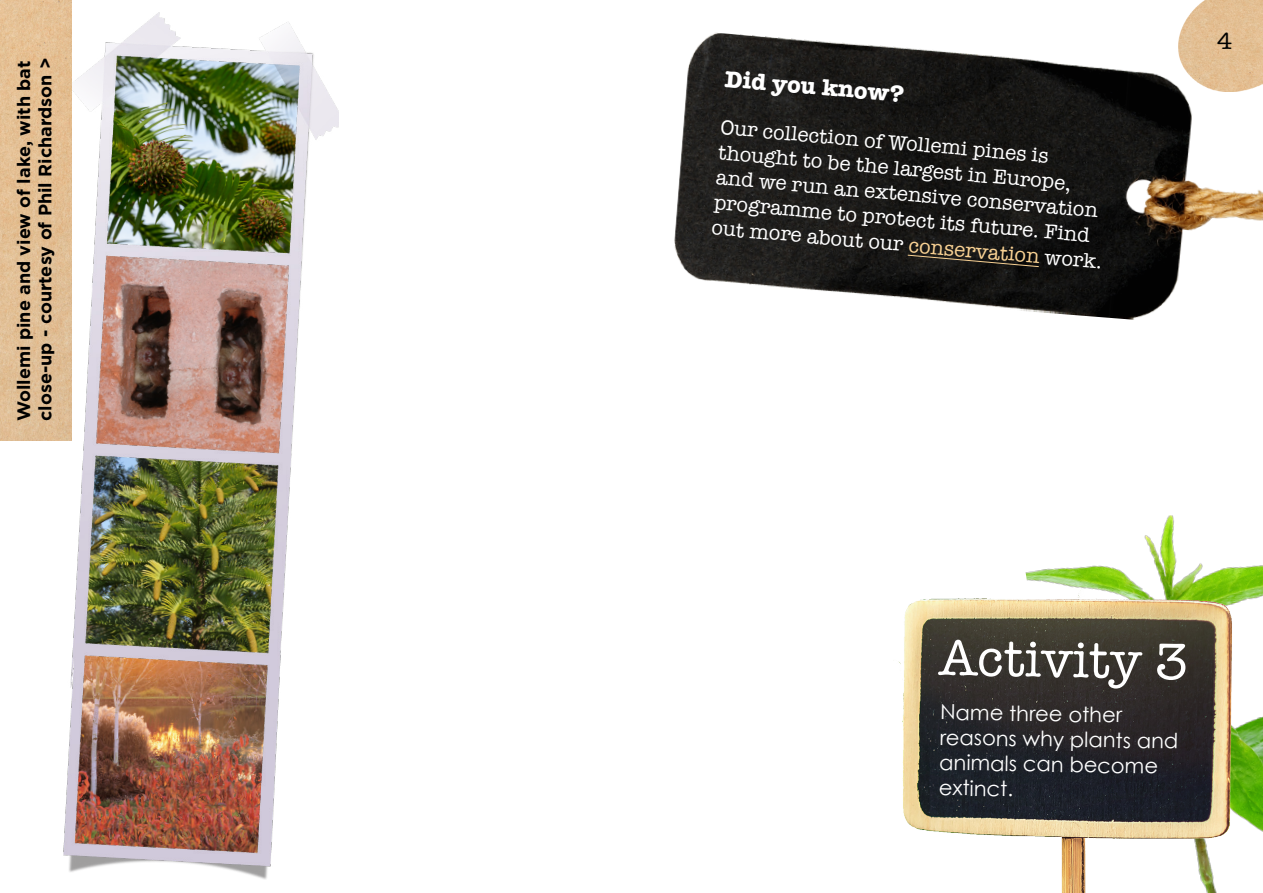
<style>
.page{position:relative;width:1263px;height:893px;background:#fff}
.page>*{position:absolute;margin:0;border:0;box-sizing:border-box;transform-origin:0 0}
.t1{font:52.5px "American Typewriter";color:#fff}
.t2{font:700 24px "American Typewriter";color:#fff}
.t3{font:24px "American Typewriter";color:#000101}
.t4{font:21px/25.2px "American Typewriter";color:#fff}
.t5{font:21px/25.2px "Century Gothic";color:#fff}
.t6{font:700 18px/21.6px "Gotham";color:#000}
.s1{color:#f8d193}
</style>
<div class="page">
<img style="left:1025px;top:515px;width:238px;height:317px">
<img style="left:1187px;top:0;width:76px;height:18px">
<img style="left:898px;top:575px;width:342px;height:318px">
<img style="left:64px;top:13px;width:274px;height:867px">
<img style="left:0;top:0;width:72px;height:440px">
<img style="left:674px;top:18px;width:589px;height:302px">
<svg style="left:907px;top:255px;width:132px;height:12px;background:#28241e"></svg>
<p class="t6" style="left:13px;top:421px;width:365px;rotate:-90deg">Wollemi pine and view of lake, with bat close-up - courtesy of Phil Richardson &gt;</p>
<p class="t2" style="left:727px;top:58px;width:181px;rotate:5deg">Did you know?</p>
<p class="t4" style="left:722px;top:114px;width:393px;rotate:5deg">Our collection of Wollemi pines is thought to be the largest in Europe, and we run an extensive conservation programme to protect its future. Find out more about our <span class="s1">conservation</span> work.</p>
<p class="t3" style="left:1217px;top:23px;width:17px">4</p>
<h1 class="t1" style="left:939px;top:617px;width:251px;rotate:1deg">Activity 3</h1>
<p class="t5" style="left:940px;top:699px;width:240px;rotate:1deg">Name three other reasons why plants and animals can become extinct.</p>
</div>
